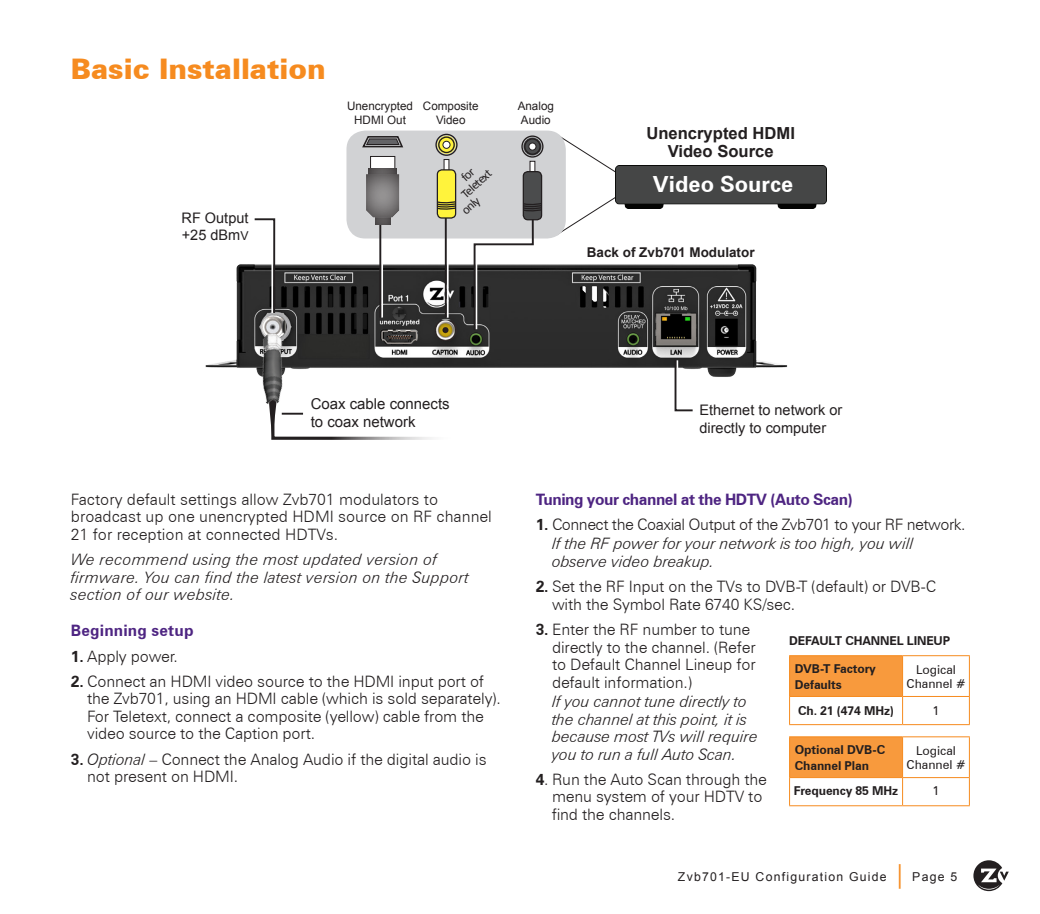
<style>
.page{position:relative;width:1040px;height:914px;background:#fff}
.page>*{position:absolute;margin:0;border:0;box-sizing:border-box;transform-origin:0 0}
.t1{font:900 28.35px "Zurich BT";color:#f68b1f}
.t2{font:700 22.22px "Zurich BT";color:#fff}
.t3{font:700 16.62px/17.5px "Arial";color:#231f20;text-align:center}
.body_numbered_steps{font:300 15.75px/17.5px "Zurich BT";letter-spacing:-.01em;color:#231f20}
.body_numbered_steps-2{font:italic 300 15.75px/17.5px "Zurich BT";letter-spacing:-.01em;color:#231f20}
.body_numbered_steps-3{font:italic 300 15.75px/17.5px "Zurich BT";letter-spacing:.01em;color:#231f20}
.body_numbered_steps-4{font:300 15.75px "Zurich BT";letter-spacing:-.03em;color:#231f20}
.subheads_bold{font:700 15.75px "Zurich BT";letter-spacing:-.03em;color:#4e2582}
.subheads_bold-2{font:700 15.75px "Zurich BT";letter-spacing:.01em;color:#4e2582}
.t4{font:15.05px/18px "Arial";color:#231f20}
.t5{font:14.53px/17.5px "Arial";color:#231f20}
.t6{font:700 13.47px "Arial";color:#231f20}
.t7{font:12.6px "Calibri";color:#231f20}
.body{font:700 12.25px/15.8px "Zurich BT";letter-spacing:-.01em;color:#231f20}
.t8{font:12.25px "Arial";letter-spacing:.1em;color:#231f20}
.t9{font:12.25px/14px "Zurich BT";color:#231f20;text-align:center}
.t10{font:11.72px/14px "Arial";color:#231f20;text-align:center}
.s1{font-size:12.25px}
.s2{font-weight:700}
.s3{font-style:italic}
.s4{font-size:26.25px;color:#f68b1f}
</style>
<div class="page">
<svg style="left:973px;top:860px;width:35px;height:31px"></svg>
<img style="left:205px;top:254px;width:583px;height:123px">
<hr style="left:381px;top:245px;width:2px;height:72px;background:#fff">
<hr style="left:447px;top:243px;width:1px;height:74px;background:#fff">
<svg style="left:673px;top:358px;width:21px;height:54px"></svg>
<svg style="left:556px;top:133px;width:59px;height:39px"></svg>
<svg style="left:556px;top:197px;width:59px;height:39px"></svg>
<div style="left:346px;top:131px;width:220px;height:107px;background:#d1d2d4;border-radius:19px"></div>
<svg style="left:253px;top:218px;width:23px;height:97px"></svg>
<hr style="left:379px;top:214px;width:2px;height:103px;background:#231f20">
<svg style="left:362px;top:136px;width:42px;height:12px"></svg>
<div style="left:374px;top:213px;width:19px;height:12px;background:#fff;opacity:.75"></div>
<div style="left:370px;top:156px;width:25px;height:14px;background:#fff"></div>
<div style="left:370px;top:156px;width:25px;height:14px;border:1px solid #231f20"></div>
<div style="left:368px;top:165px;width:32px;height:12px;background:#fff;opacity:.75"></div>
<div style="left:364px;top:172px;width:39px;height:46px;background:#fff;opacity:.75"></div>
<svg style="left:529px;top:161px;width:6px;height:10px"></svg>
<div style="left:523px;top:172px;width:18px;height:48px;background:#4b4c4d;border-radius:5px"></div>
<div style="left:522px;top:171px;width:20px;height:49px;border:1px solid #231f20;border-radius:5px"></div>
<svg style="left:472px;top:194px;width:71px;height:138px"></svg>
<svg style="left:523px;top:137px;width:18px;height:19px"></svg>
<div style="left:521px;top:135px;width:22px;height:23px;border:1px solid #231f20;border-radius:50%"></div>
<div style="left:524px;top:138px;width:17px;height:17px;border:1px solid #231f20;border-radius:50%"></div>
<div style="left:529px;top:143px;width:7px;height:7px;background:#fff;border-radius:50%"></div>
<div style="left:528px;top:143px;width:8px;height:7px;border:1px solid #231f20;border-radius:50%"></div>
<svg style="left:269px;top:373px;width:192px;height:67px"></svg>
<img style="left:233px;top:330px;width:78px;height:78px">
<img style="left:615px;top:165px;width:211px;height:43px">
<hr style="left:445px;top:204px;width:2px;height:113px;background:#231f20">
<svg style="left:443px;top:159px;width:6px;height:10px"></svg>
<div style="left:437px;top:170px;width:18px;height:48px;background:#fff33c;border-radius:5px"></div>
<div style="left:437px;top:169px;width:19px;height:50px;border:1px solid #231f20;border-radius:5px"></div>
<svg style="left:436px;top:200px;width:21px;height:10px"></svg>
<svg style="left:437px;top:136px;width:18px;height:18px"></svg>
<div style="left:435px;top:134px;width:22px;height:22px;border:1px solid #231f20;border-radius:50%"></div>
<div style="left:438px;top:136px;width:17px;height:17px;border:1px solid #231f20;border-radius:50%"></div>
<div style="left:443px;top:141px;width:7px;height:7px;background:#fff;border-radius:50%"></div>
<div style="left:442px;top:141px;width:8px;height:8px;border:1px solid #231f20;border-radius:50%"></div>
<hr style="left:902px;top:655px;width:67px;height:1px;background:#f68b1f">
<hr style="left:968px;top:656px;width:1px;height:40px;background:#f68b1f">
<hr style="left:902px;top:696px;width:67px;height:1px;background:#f68b1f">
<svg style="left:968px;top:697px;width:1px;height:27px"></svg>
<hr style="left:902px;top:724px;width:67px;height:1px;background:#f68b1f">
<hr style="left:902px;top:736px;width:67px;height:1px;background:#f68b1f">
<hr style="left:968px;top:737px;width:1px;height:40px;background:#f68b1f">
<hr style="left:789px;top:805px;width:113px;height:1px;background:#f68b1f">
<hr style="left:902px;top:777px;width:67px;height:1px;background:#f68b1f">
<svg style="left:789px;top:655px;width:114px;height:150px"></svg>
<svg style="left:968px;top:778px;width:1px;height:27px"></svg>
<hr style="left:902px;top:805px;width:67px;height:1px;background:#f68b1f">
<p class="t1" style="left:71px;top:52px;width:256px">Basic Installation</p>
<p class="t5" style="left:181px;top:209px;width:68px">RF Output</p>
<p class="t5" style="left:182px;top:226px;width:68px">+25 dBm<span class="s1">V</span></p>
<p class="t10" style="left:423px;top:99px;width:57px">Composite<br>Video</p>
<p class="t10" style="left:347px;top:99px;width:67px">Unencrypted<br>HDMI Out</p>
<p class="t10" style="left:518px;top:99px;width:38px;text-align:left">Analog<br>Audio</p>
<p class="t7" style="left:458px;top:189px;width:37px;rotate:-42deg">Teletext</p>
<p class="t7" style="left:458px;top:206px;width:21px;rotate:-42deg">only</p>
<p class="t3" style="left:646px;top:125px;width:150px">Unencrypted HDMI<br>Video Source</p>
<p class="t2" style="left:653px;top:170px;width:142px">Video Source</p>
<p class="t6" style="left:587px;top:243px;width:169px">Back of Zvb701 Modulator</p>
<p class="t4" style="left:311px;top:395px;width:140px">Coax cable connects to coax network</p>
<p class="t5" style="left:699px;top:401px;width:144px">Ethernet to network or directly to computer</p>
<p class="body_numbered_steps" style="left:71px;top:490px;width:422px">Factory default settings allow Zvb701 modulators to broadcast up one unencrypted HDMI source on RF channel<br>21 for reception at connected HDTVs.</p>
<p class="body_numbered_steps-3" style="left:71px;top:550px;width:399px">We recommend using the most updated version of firmware. You can find the latest version on the Support section of our website.</p>
<p class="subheads_bold-2" style="left:71px;top:621px;width:124px">Beginning setup</p>
<p class="body_numbered_steps" style="left:71px;top:647px;width:108px"><span class="s2">1.</span> Apply power.</p>
<p class="body_numbered_steps" style="left:87px;top:672px;width:415px;text-indent:-16px"><span class="s2">2.</span> Connect an HDMI video source to the HDMI input port of the Zvb701, using an HDMI cable (which is sold separately).<br>For Teletext, connect a composite (yellow) cable from the video source to the Caption port.</p>
<p class="body_numbered_steps" style="left:87px;top:750px;width:401px;text-indent:-16px"><span class="s2">3.</span> <span class="s3">Optional</span> – Connect the Analog Audio if the digital audio is not present on HDMI.</p>
<p class="subheads_bold" style="left:536px;top:489px;width:318px">Tuning your channel at the HDTV (Auto Scan)</p>
<p class="body_numbered_steps-4" style="left:536px;top:515px;width:431px"><span class="s2">1.</span> Connect the Coaxial Output of the Zvb701 to your RF network.</p>
<p class="body_numbered_steps-2" style="left:552px;top:535px;width:363px">If the RF power for your network is too high, you will observe video breakup.</p>
<p class="body_numbered_steps" style="left:552px;top:578px;width:386px;text-indent:-16px"><span class="s2">2.</span> Set the RF Input on the TVs to DVB-T (default) or DVB-C with the Symbol Rate 6740 KS/sec.</p>
<p class="body_numbered_steps" style="left:552px;top:620px;width:205px;text-indent:-16px"><span class="s2">3.</span> Enter the RF number to tune directly to the channel. (Refer to Default Channel Lineup for default information.)</p>
<p class="body_numbered_steps-2" style="left:552px;top:692px;width:207px">If you cannot tune directly to the channel at this point, it is because most TVs will require you to run a full Auto Scan.</p>
<p class="body_numbered_steps" style="left:552px;top:770px;width:216px;text-indent:-16px"><span class="s2">4</span>. Run the Auto Scan through the menu system of your HDTV to find the channels.</p>
<p class="body" style="left:789px;top:632px;width:162px">DEFAULT CHANNEL LINEUP</p>
<p class="body" style="left:794px;top:660px;width:83px">DVB-T Factory<br>Defaults</p>
<p class="t9" style="left:906px;top:662px;width:60px">Logical<br>Channel #</p>
<p class="body" style="left:798px;top:702px;width:97px">Ch. 21 (474 MHz)</p>
<p class="t9" style="left:932px;top:703px;width:8px">1</p>
<p class="body" style="left:794px;top:741px;width:92px">Optional DVB-C<br>Channel Plan</p>
<p class="t9" style="left:906px;top:743px;width:60px">Logical<br>Channel #</p>
<p class="body" style="left:794px;top:783px;width:106px">Frequency 85 MHz</p>
<p class="t9" style="left:932px;top:784px;width:8px">1</p>
<p class="t8" style="left:678px;top:869px;width:281px">Zvb701-EU Configuration Guide <span class="s4">|</span> Page 5</p>
</div>
